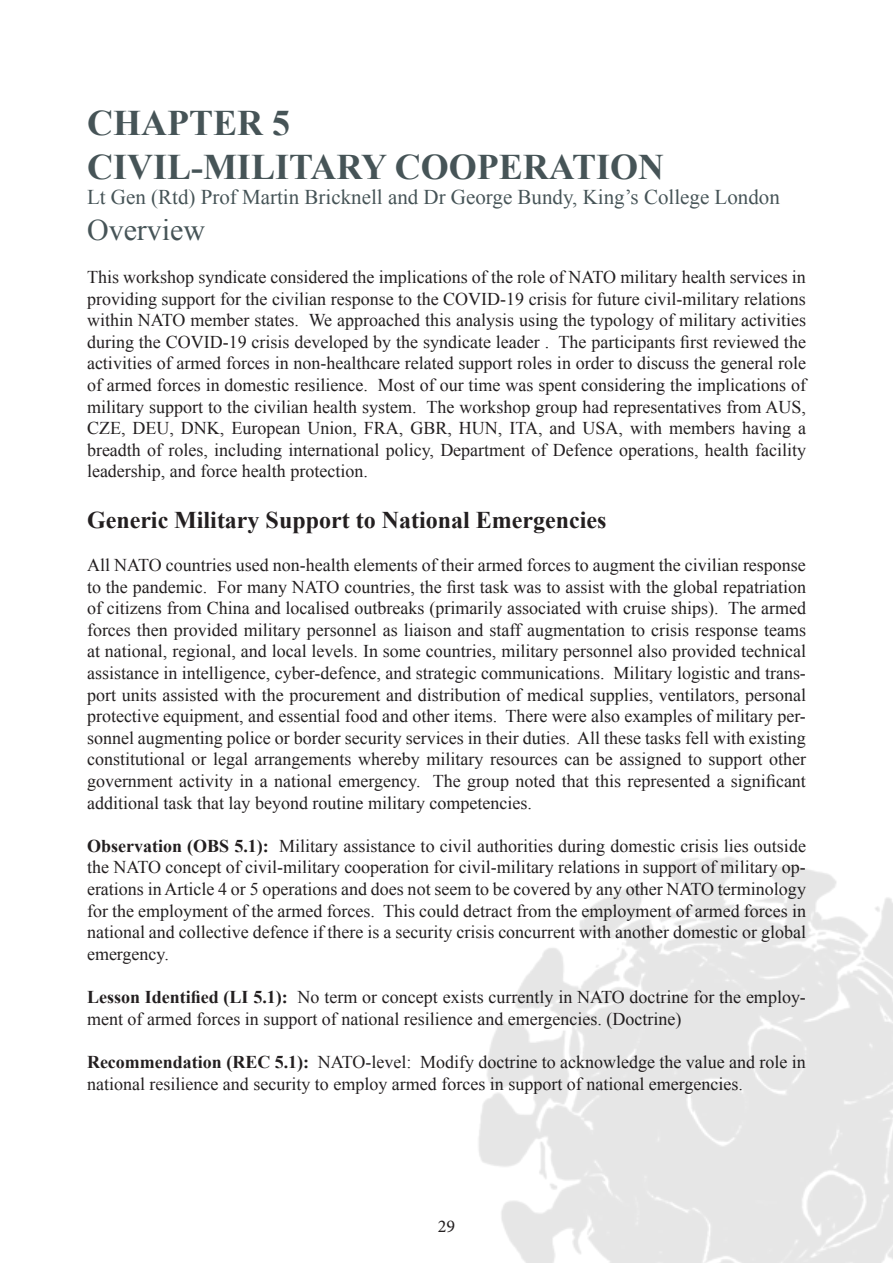
<style>
.page{position:relative;width:893px;height:1263px;background:#fff}
.page>*{position:absolute;margin:0;border:0;box-sizing:border-box;transform-origin:0 0}
.t1{font:700 36px "Times New Roman";color:#465457}
.t2{font:30px "Times New Roman";color:#465457}
.t3{font:700 24px "Times New Roman";color:#231f20}
.t4{font:21px "Times New Roman";color:#465457}
.t5{font:18px/21.6px "Times New Roman";color:#231f20;text-align:justify}
.t6{font:18px "Minion Pro";color:#231f20}
.s1{font-weight:700}
</style>
<div class="page">
<p class="t1" style="left:87px;top:98px;width:205px">CHAPTER 5</p>
<p class="t1" style="left:87px;top:142px;width:579px">CIVIL-MILITARY COOPERATION</p>
<p class="t4" style="left:87px;top:183px;width:694px">Lt Gen (Rtd) Prof Martin Bricknell and Dr George Bundy, King’s College London</p>
<p class="t2" style="left:87px;top:210px;width:120px">Overview</p>
<p class="t5" style="left:87px;top:266px;width:720px">This workshop syndicate considered the implications of the role of NATO military health services in providing support for the civilian response to the COVID-19 crisis for future civil-military relations within NATO member states. We approached this analysis using the typology of military activities during the COVID-19 crisis developed by the syndicate leader . The participants first reviewed the activities of armed forces in non-healthcare related support roles in order to discuss the general role of armed forces in domestic resilience. Most of our time was spent considering the implications of military support to the civilian health system. The workshop group had representatives from AUS, CZE, DEU, DNK, European Union, FRA, GBR, HUN, ITA, and USA, with members having a breadth of roles, including international policy, Department of Defence operations, health facility leadership, and force health protection.</p>
<p class="t3" style="left:87px;top:503px;width:521px">Generic Military Support to National Emergencies</p>
<p class="t5" style="left:87px;top:554px;width:720px">All NATO countries used non-health elements of their armed forces to augment the civilian response to the pandemic. For many NATO countries, the first task was to assist with the global repatriation of citizens from China and localised outbreaks (primarily associated with cruise ships). The armed forces then provided military personnel as liaison and staff augmentation to crisis response teams at national, regional, and local levels. In some countries, military personnel also provided technical assistance in intelligence, cyber-defence, and strategic communications. Military logistic and trans&shy;port units assisted with the procurement and distribution of medical supplies, ventilators, personal protective equipment, and essential food and other items. There were also examples of military per&shy;sonnel augmenting police or border security services in their duties. All these tasks fell with existing constitutional or legal arrangements whereby military resources can be assigned to support other government activity in a national emergency. The group noted that this represented a significant additional task that lay beyond routine military competencies.</p>
<p class="t5" style="left:87px;top:835px;width:720px"><span class="s1">Observation (OBS 5.1):</span> Military assistance to civil authorities during domestic crisis lies outside the NATO concept of civil-military cooperation for civil-military relations in support of military op&shy;erations in Article 4 or 5 operations and does not seem to be covered by any other NATO terminology for the employment of the armed forces. This could detract from the employment of armed forces in national and collective defence if there is a security crisis concurrent with another domestic or global emergency.</p>
<p class="t5" style="left:87px;top:986px;width:720px"><span class="s1">Lesson Identified (LI 5.1):</span> No term or concept exists currently in NATO doctrine for the employ&shy;ment of armed forces in support of national resilience and emergencies. (Doctrine)</p>
<p class="t5" style="left:87px;top:1051px;width:720px"><span class="s1">Recommendation (REC 5.1):</span> NATO-level: Modify doctrine to acknowledge the value and role in national resilience and security to employ armed forces in support of national emergencies.</p>
<p class="t6" style="left:438px;top:1214px;width:19px">29</p>
</div>
